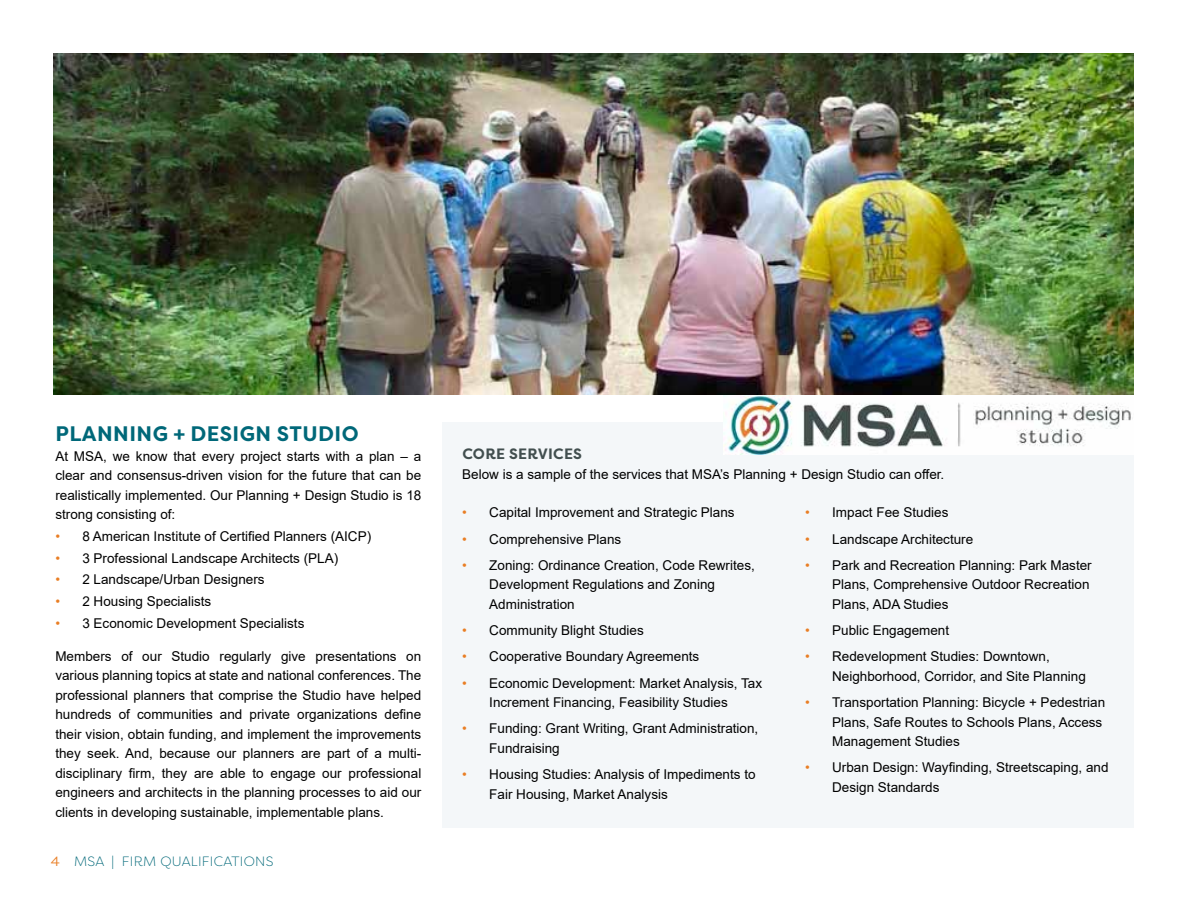
<style>
.page{position:relative;width:1188px;height:918px;background:#fff}
.page>*{position:absolute;margin:0;border:0;box-sizing:border-box;transform-origin:0 0}
.t1{font:700 21px "Filson Pro";letter-spacing:.02em;color:#006879}
.t2{font:700 15px "Filson Pro";letter-spacing:.02em;color:#424f4f}
.t3{font:13.5px/19.5px "Arial";color:#000}
.t4{font:300 13.5px "Filson Pro";letter-spacing:.02em;color:#006879}
.s1{color:#e97e24}
.s2{font-weight:400;color:#e97e24}
</style>
<div class="page">
<div style="left:443px;top:422px;width:691px;height:405px;background:#f4f7f9"></div>
<img style="left:724px;top:395px;width:407px;height:59px">
<img style="left:54px;top:54px;width:1080px;height:341px">
<h1 class="t1" style="left:56px;top:421px;width:305px">PLANNING + DESIGN STUDIO</h1>
<p class="t3" style="left:55px;top:446px;width:368px;text-align:justify">At MSA, we know that every project starts with a plan – a clear and consensus-driven vision for the future that can be realistically implemented. Our Planning + Design Studio is 18 strong consisting of:</p>
<p class="t3" style="left:55px;top:526px;width:317px"><span class="s1">•</span> 8 American Institute of Certified Planners (AICP)</p>
<p class="t3" style="left:55px;top:548px;width:284px"><span class="s1">•</span> 3 Professional Landscape Architects (PLA)</p>
<p class="t3" style="left:55px;top:570px;width:211px"><span class="s1">•</span> 2 Landscape/Urban Designers</p>
<p class="t3" style="left:55px;top:592px;width:158px"><span class="s1">•</span> 2 Housing Specialists</p>
<p class="t3" style="left:55px;top:613px;width:251px"><span class="s1">•</span> 3 Economic Development Specialists</p>
<p class="t3" style="left:55px;top:646px;width:368px;text-align:justify">Members of our Studio regularly give presentations on various planning topics at state and national conferences. The professional planners that comprise the Studio have helped hundreds of communities and private organizations define their vision, obtain funding, and implement the improvements they seek. And, because our planners are part of a multi&shy;disciplinary firm, they are able to engage our professional engineers and architects in the planning processes to aid our clients in developing sustainable, implementable plans.</p>
<p class="t4" style="left:51px;top:853px;width:224px"><span class="s2">4</span> MSA | FIRM QUALIFICATIONS</p>
<p class="t2" style="left:462px;top:444px;width:121px">CORE SERVICES</p>
<p class="t3" style="left:462px;top:464px;width:484px">Below is a sample of the services that MSA’s Planning + Design Studio can offer.</p>
<p class="t3" style="left:462px;top:503px;width:274px"><span class="s1">•</span> Capital Improvement and Strategic Plans</p>
<p class="t3" style="left:462px;top:529px;width:161px"><span class="s1">•</span> Comprehensive Plans</p>
<p class="t3" style="left:489px;top:555px;width:267px;text-indent:-27px"><span class="s1">•</span> Zoning: Ordinance Creation, Code Rewrites,<br>Development Regulations and Zoning<br>Administration</p>
<p class="t3" style="left:462px;top:621px;width:183px"><span class="s1">•</span> Community Blight Studies</p>
<p class="t3" style="left:462px;top:647px;width:239px"><span class="s1">•</span> Cooperative Boundary Agreements</p>
<p class="t3" style="left:462px;top:673px;width:301px;text-align:center"><span class="s1">•</span> Economic Development: Market Analysis, Tax<br>Increment Financing, Feasibility Studies</p>
<p class="t3" style="left:489px;top:719px;width:271px;text-indent:-27px"><span class="s1">•</span> Funding: Grant Writing, Grant Administration,<br>Fundraising</p>
<p class="t3" style="left:489px;top:764px;width:268px;text-indent:-27px"><span class="s1">•</span> Housing Studies: Analysis of Impediments to<br>Fair Housing, Market Analysis</p>
<p class="t3" style="left:805px;top:503px;width:145px"><span class="s1">•</span> Impact Fee Studies</p>
<p class="t3" style="left:805px;top:529px;width:170px"><span class="s1">•</span> Landscape Architecture</p>
<p class="t3" style="left:832px;top:555px;width:261px;text-indent:-27px"><span class="s1">•</span> Park and Recreation Planning: Park Master<br>Plans, Comprehensive Outdoor Recreation<br>Plans, ADA Studies</p>
<p class="t3" style="left:805px;top:620px;width:146px"><span class="s1">•</span> Public Engagement</p>
<p class="t3" style="left:832px;top:647px;width:255px;text-indent:-27px"><span class="s1">•</span> Redevelopment Studies: Downtown,<br>Neighborhood, Corridor, and Site Planning</p>
<p class="t3" style="left:832px;top:692px;width:274px;text-indent:-27px"><span class="s1">•</span> Transportation Planning: Bicycle + Pedestrian<br>Plans, Safe Routes to Schools Plans, Access<br>Management Studies</p>
<p class="t3" style="left:832px;top:758px;width:278px;text-indent:-27px"><span class="s1">•</span> Urban Design: Wayfinding, Streetscaping, and<br>Design Standards</p>
</div>
